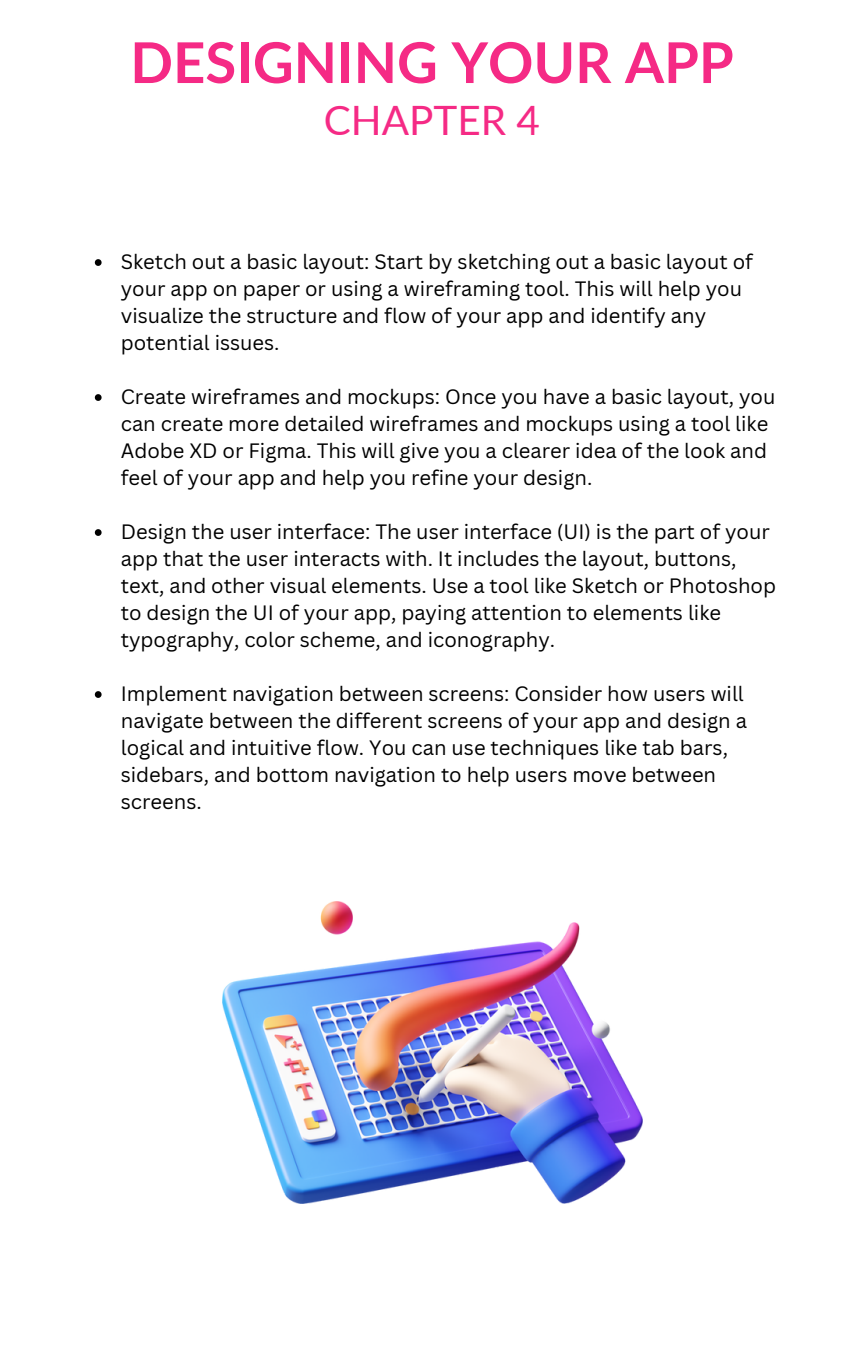
<style>
.page{position:relative;width:864px;height:1350px;background:#fff}
.page>*{position:absolute;margin:0;border:0;box-sizing:border-box;transform-origin:0 0}
.t1{font:700 56.25px "Lato";color:#f52a85}
.t2{font:40.5px "Lato";color:#f52a85}
.t3{font:20.25px/27px "Canva Sans";color:#000}
</style>
<div class="page">
<svg style="left:95px;top:259px;width:7px;height:7px"></svg>
<svg style="left:95px;top:394px;width:7px;height:7px"></svg>
<svg style="left:95px;top:529px;width:7px;height:7px"></svg>
<svg style="left:95px;top:691px;width:7px;height:7px"></svg>
<img style="left:222px;top:902px;width:420px;height:302px">
<p class="t1" style="left:130px;top:28px;width:605px">DESIGNING YOUR APP</p>
<p class="t2" style="left:324px;top:95px;width:218px">CHAPTER 4</p>
<p class="t3" style="left:121px;top:248px;width:634px">Sketch out a basic layout: Start by sketching out a basic layout of your app on paper or using a wireframing tool. This will help you visualize the structure and flow of your app and identify any potential issues.</p>
<p class="t3" style="left:121px;top:383px;width:656px">Create wireframes and mockups: Once you have a basic layout, you can create more detailed wireframes and mockups using a tool like Adobe XD or Figma. This will give you a clearer idea of the look and feel of your app and help you refine your design.</p>
<p class="t3" style="left:121px;top:518px;width:657px">Design the user interface: The user interface (UI) is the part of your app that the user interacts with. It includes the layout, buttons, text, and other visual elements. Use a tool like Sketch or Photoshop to design the UI of your app, paying attention to elements like typography, color scheme, and iconography.</p>
<p class="t3" style="left:121px;top:680px;width:628px">Implement navigation between screens: Consider how users will navigate between the different screens of your app and design a logical and intuitive flow. You can use techniques like tab bars, sidebars, and bottom navigation to help users move between screens.</p>
</div>
